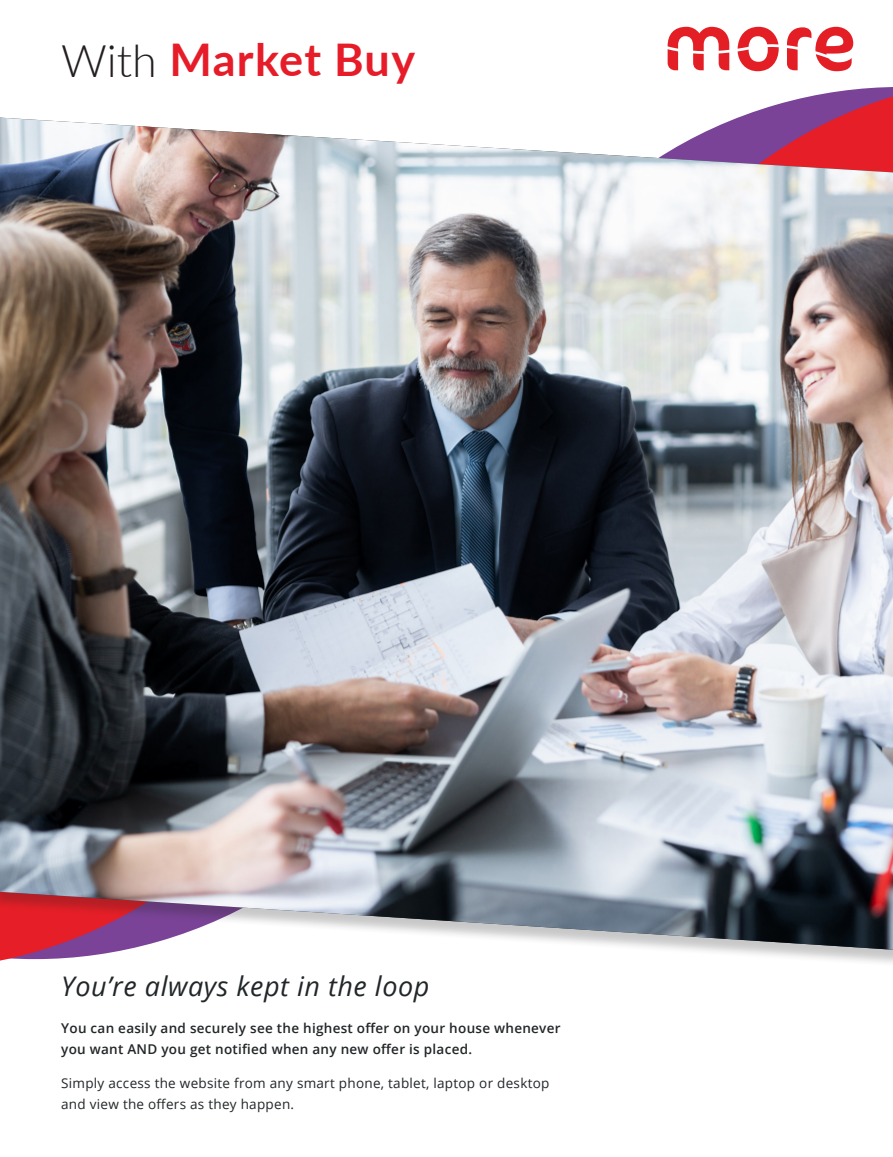
<style>
.page{position:relative;width:893px;height:1157px;background:#fff}
.page>*{position:absolute;margin:0;border:0;box-sizing:border-box;transform-origin:0 0}
.t1{font:700 45px "Lato";letter-spacing:.025em;color:#e61d29}
.t2{font:italic 27px "Open Sans";letter-spacing:.02em;color:#212628}
.t3{font:600 13.5px/21px "Open Sans";letter-spacing:.02em;color:#212628}
.t4{font:13.5px/21px "Open Sans";letter-spacing:.02em;color:#212628}
.s1{font-weight:300;color:#231f20}
</style>
<div class="page">
<div style="left:0;top:119px;width:893px;height:849px;background:#231f20;opacity:.25"></div>
<img style="left:0;top:118px;width:893px;height:831px">
<svg style="left:656px;top:27px;width:237px;height:218px"></svg>
<p class="t1" style="left:61px;top:26px;width:355px"><span class="s1">With</span> Market Buy</p>
<p class="t2" style="left:61px;top:967px;width:370px">You’re always kept in the loop</p>
<p class="t3" style="left:61px;top:1017px;width:501px">You can easily and securely see the highest offer on your house whenever you want AND you get notified when any new offer is placed.</p>
<p class="t4" style="left:61px;top:1072px;width:490px">Simply access the website from any smart phone, tablet, laptop or desktop and view the offers as they happen.</p>
</div>
